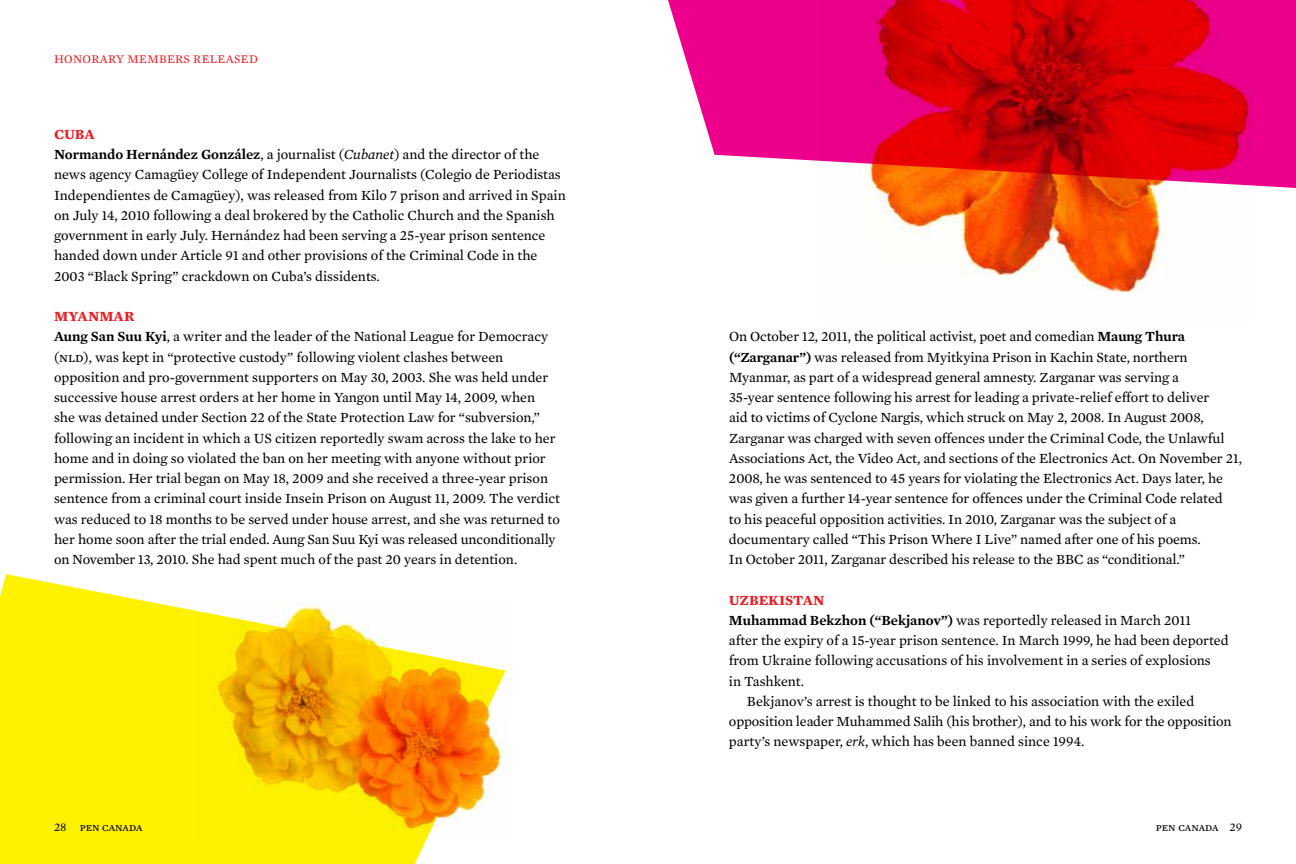
<style>
.page{position:relative;width:1296px;height:864px;background:#fff}
.page>*{position:absolute;margin:0;border:0;box-sizing:border-box;transform-origin:0 0}
.t1{font:14.25px/20.2px "Mercury Text G2";color:#000}
.t2{font:700 14.25px "Mercury Text G2";color:#ed1d24}
.t3{font:12px "Mercury Text G2";color:#ed1d24}
.t4{font:12px "Mercury Text G2 Roman SC";color:#000}
.s1{font-weight:700;color:#ed1d24}
.s2{font-weight:600}
.s3{font-style:italic}
.s4{font-family:"Mercury Text G2 Roman SC"}
.s5{font-family:"Mercury Text G2"}
</style>
<div class="page">
<img style="left:874px;top:189px;width:294px;height:104px">
<svg style="left:0;top:574px;width:506px;height:290px;fill:#fff200"></svg>
<svg style="left:668px;top:0;width:628px;height:189px;background:#e11a4e"></svg>
<p class="t3" style="left:54px;top:52px;width:10px">honorarymembersreleased</p>
<p class="t1" style="left:54px;top:124px;width:513px"><span class="s1">CUBA<br></span><span class="s2">Normando Hernández González</span>, a journalist (<span class="s3">Cubanet</span>) and the director of the news agency Camagüey College of Independent Journalists (Colegio de Periodistas Independientes de Camagüey), was released from Kilo 7 prison and arrived in Spain on July 14, 2010 following a deal brokered by the Catholic Church and the Spanish government in early July. Hernández had been serving a 25-year prison sentence handed down under Article 91 and other provisions of the Criminal Code in the 2003 “Black Spring” crackdown on Cuba’s dissidents.</p>
<p class="t1" style="left:54px;top:306px;width:508px"><span class="s1">MYANMAR<br></span><span class="s2">Aung San Suu Kyi</span>, a writer and the leader of the National League for Democracy (<span class="s4">nld</span>), was kept in “protective custody” following violent clashes between opposition and pro-government supporters on May 30, 2003. She was held under successive house arrest orders at her home in Yangon until May 14, 2009, when<br>she was detained under Section 22 of the State Protection Law for “subversion,” following an incident in which a US citizen reportedly swam across the lake to her home and in doing so violated the ban on her meeting with anyone without prior permission. Her trial began on May 18, 2009 and she received a three-year prison sentence from a criminal court inside Insein Prison on August 11, 2009. The verdict was reduced to 18 months to be served under house arrest, and she was returned to her home soon after the trial ended. Aung San Suu Kyi was released unconditionally on November 13, 2010. She had spent much of the past 20 years in detention.</p>
<p class="t1" style="left:729px;top:327px;width:514px">On October 12, 2011, the political activist, poet and comedian <span class="s2">Maung Thura (“Zarganar”)</span> was released from Myitkyina Prison in Kachin State, northern Myanmar, as part of a widespread general amnesty. Zarganar was serving a<br>35-year sentence following his arrest for leading a private-relief effort to deliver<br>aid to victims of Cyclone Nargis, which struck on May 2, 2008. In August 2008, Zarganar was charged with seven offences under the Criminal Code, the Unlawful Associations Act, the Video Act, and sections of the Electronics Act. On November 21, 2008, he was sentenced to 45 years for violating the Electronics Act. Days later, he was given a further 14-year sentence for offences under the Criminal Code related<br>to his peaceful opposition activities. In 2010, Zarganar was the subject of a documentary called “This Prison Where I Live” named after one of his poems.<br>In October 2011, Zarganar described his release to the BBC as “conditional.”</p>
<p class="t2" style="left:729px;top:591px;width:97px">UZBEKISTAN</p>
<p class="t1" style="left:729px;top:610px;width:463px"><span class="s2">Muhammad Bekzhon (“Bekjanov”)</span> was reportedly released in March 2011</p>
<p class="t1" style="left:729px;top:630px;width:501px">after the expiry of a 15-year prison sentence. In March 1999, he had been deported</p>
<p class="t1" style="left:729px;top:651px;width:483px">from Ukraine following accusations of his involvement in a series of explosions</p>
<p class="t1" style="left:729px;top:671px;width:77px">in Tashkent.</p>
<p class="t1" style="left:747px;top:691px;width:449px">Bekjanov’s arrest is thought to be linked to his association with the exiled</p>
<p class="t1" style="left:729px;top:711px;width:504px">opposition leader Muhammed Salih (his brother), and to his work for the opposition</p>
<p class="t1" style="left:729px;top:732px;width:357px">party’s newspaper, <span class="s3">erk</span>, which has been banned since 1994.</p>
<p class="t4" style="left:54px;top:820px;width:90px"><span class="s5">28</span> pen canada</p>
<p class="t4" style="left:1156px;top:820px;width:88px">pen canada <span class="s5">29</span></p>
</div>
